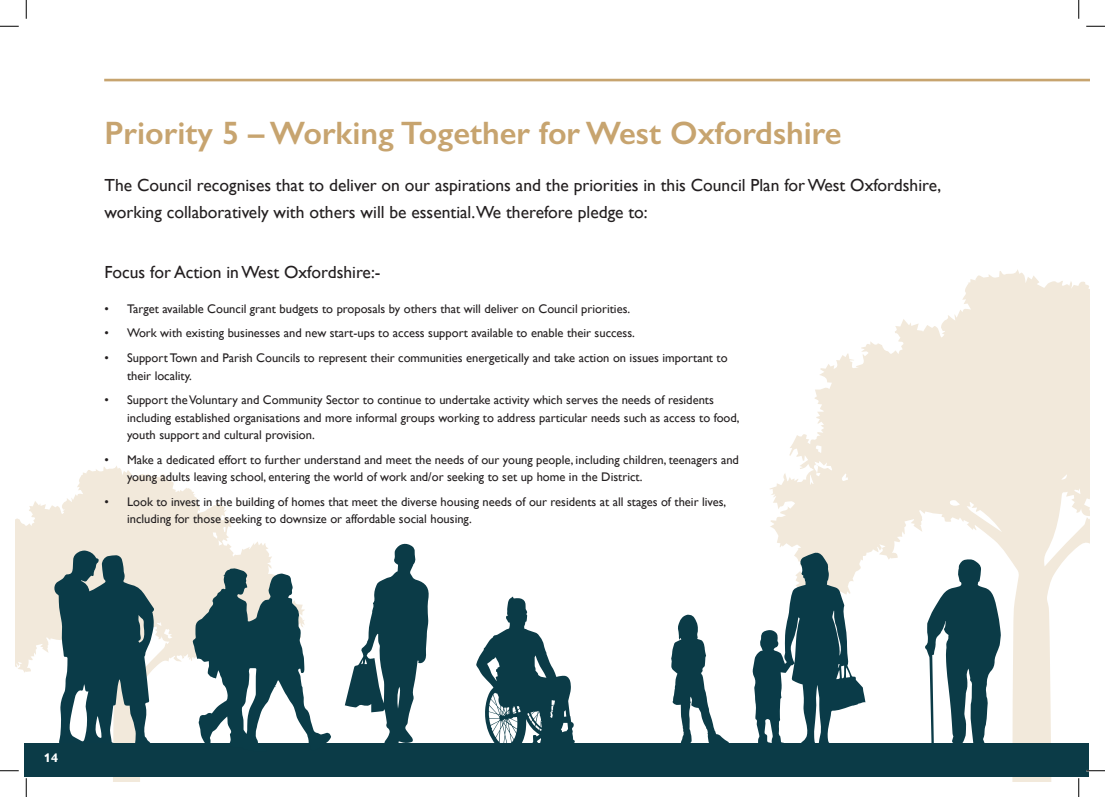
<style>
.page{position:relative;width:1105px;height:797px;background:#fff}
.page>*{position:absolute;margin:0;border:0;box-sizing:border-box;transform-origin:0 0}
.t1{font:600 32.5px "Gill Sans";color:#c7a46f}
.t2{font:17.5px/26.2px "Gill Sans";color:#231f20}
.t3{font:12.5px/17.5px "Gill Sans";color:#231f20}
.t4{font:700 12.5px "Gill Sans Nova";color:#fff}
</style>
<div class="page">
<svg style="left:769px;top:269px;width:320px;height:512px;fill:#f2e9db"></svg>
<svg style="left:16px;top:466px;width:289px;height:315px;fill:#f2e9db"></svg>
<svg style="left:53px;top:550px;width:101px;height:193px"></svg>
<div style="left:24px;top:743px;width:1065px;height:33px;background:#0b3b47"></div>
<svg style="left:476px;top:596px;width:99px;height:147px"></svg>
<svg style="left:752px;top:552px;width:113px;height:191px"></svg>
<svg style="left:345px;top:543px;width:84px;height:200px"></svg>
<svg style="left:193px;top:568px;width:138px;height:175px"></svg>
<svg style="left:925px;top:559px;width:76px;height:184px"></svg>
<svg style="left:671px;top:614px;width:58px;height:129px"></svg>
<hr style="left:104px;top:79px;width:985px;height:2px;background:#c7a46f">
<svg style="left:0;top:25px;width:19px;height:2px"></svg>
<svg style="left:1086px;top:25px;width:19px;height:2px"></svg>
<svg style="left:0;top:770px;width:19px;height:1px"></svg>
<svg style="left:1086px;top:770px;width:19px;height:1px"></svg>
<svg style="left:25px;top:0;width:2px;height:19px"></svg>
<svg style="left:25px;top:778px;width:2px;height:19px"></svg>
<svg style="left:1078px;top:0;width:1px;height:19px"></svg>
<svg style="left:1078px;top:778px;width:1px;height:19px"></svg>
<h1 class="t1" style="left:105px;top:113px;width:738px">Priority 5 – Working Together for West Oxfordshire</h1>
<h2 class="t2" style="left:105px;top:172px;width:838px">The Council recognises that to deliver on our aspirations and the priorities in this Council Plan for West Oxfordshire, working collaboratively with others will be essential.We therefore pledge to:</h2>
<h2 class="t2" style="left:105px;top:258px;width:277px">Focus for Action in West Oxfordshire:-</h2>
<p class="t3" style="left:105px;top:300px;width:527px">• Target available Council grant budgets to proposals by others that will deliver on Council priorities.</p>
<p class="t3" style="left:105px;top:324px;width:532px">• Work with existing businesses and new start-ups to access support available to enable their success.</p>
<p class="t3" style="left:127px;top:349px;width:602px;text-indent:-22px">• Support Town and Parish Councils to represent their communities energetically and take action on issues important to their locality.</p>
<p class="t3" style="left:127px;top:391px;width:614px;text-indent:-22px">• Support the Voluntary and Community Sector to continue to undertake activity which serves the needs of residents including established organisations and more informal groups working to address particular needs such as access to food, youth support and cultural provision.</p>
<p class="t3" style="left:127px;top:450px;width:613px;text-indent:-22px">• Make a dedicated effort to further understand and meet the needs of our young people, including children, teenagers and young adults leaving school, entering the world of work and/or seeking to set up home in the District.</p>
<p class="t3" style="left:127px;top:493px;width:601px;text-indent:-22px">• Look to invest in the building of homes that meet the diverse housing needs of our residents at all stages of their lives, including for those seeking to downsize or affordable social housing.</p>
<p class="t4" style="left:44px;top:749px;width:16px">14</p>
</div>
